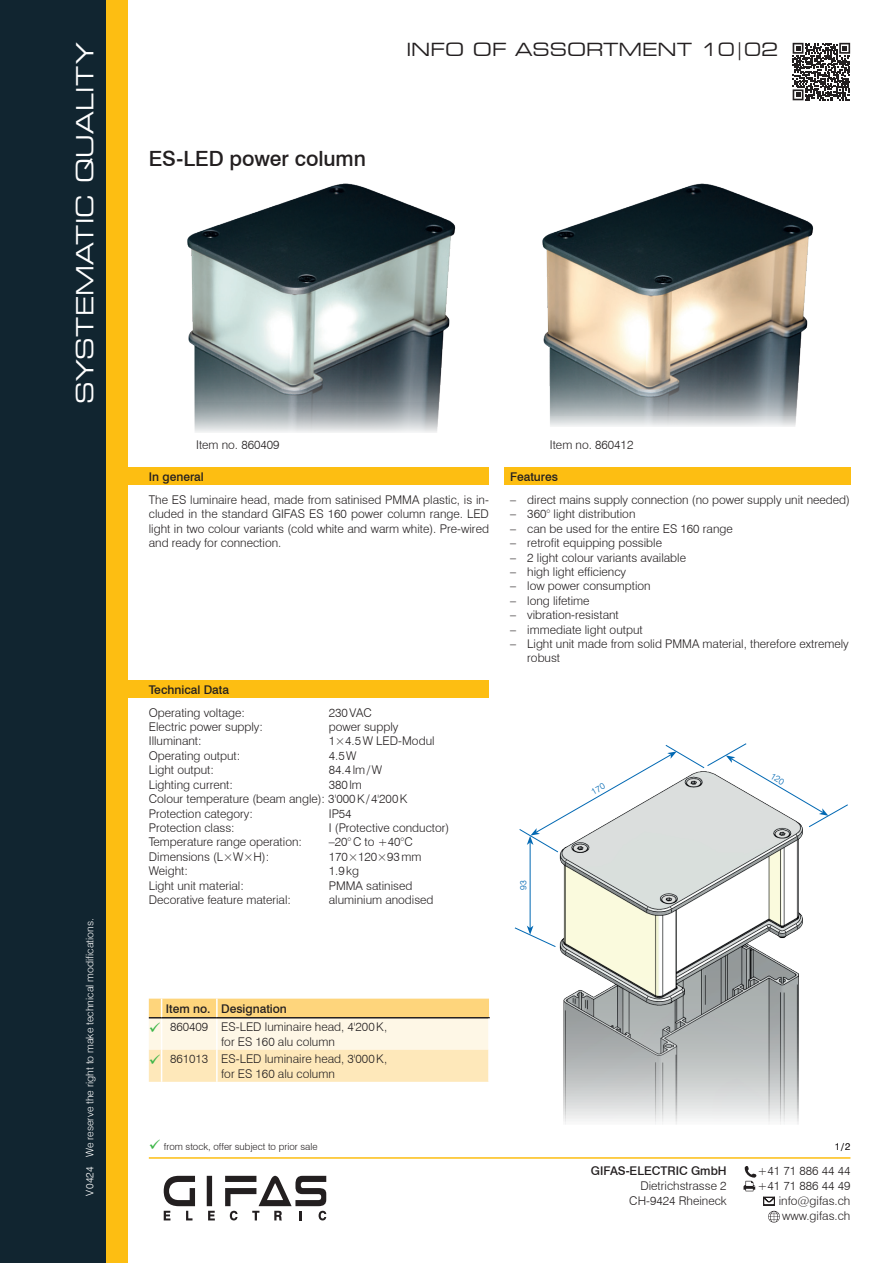
<style>
.page{position:relative;width:893px;height:1263px;background:#fff}
.page>*{position:absolute;margin:0;border:0;box-sizing:border-box;transform-origin:0 0}
.t1{font:expanded 23.55px "Square 721 BT";letter-spacing:.015em;color:#fff}
.t2{font:500 21px "Swiss 721 BT";letter-spacing:-.005em;color:#231f20}
.t3{font:expanded 18px "Square 721 BT";color:#231f20}
.t4{font:300 12px/14.4px "Swiss 721 BT";color:#231f20}
.t5{font:500 12px "Swiss 721 BT";color:#231f20}
.t6{font:300 10.5px "Swiss 721 BT";color:#fff}
.t7{font:300 9.75px "Swiss 721 BT";color:#231f20}
.t8{font:300 9px "Swiss 721 BT";color:#0168b3}
.s1{font-style:italic}
.s2{color:#3eb649}
</style>
<div class="page">
<div style="left:0;top:0;width:106px;height:1263px;background:#112530"></div>
<div style="left:106px;top:0;width:22px;height:1263px;background:#fdbe12"></div>
<div style="left:207px;top:1176px;width:5px;height:30px;background:#231f20"></div>
<svg style="left:164px;top:1176px;width:31px;height:44px"></svg>
<svg style="left:208px;top:1211px;width:7px;height:9px"></svg>
<svg style="left:225px;top:1176px;width:101px;height:44px"></svg>
<svg style="left:743px;top:1166px;width:13px;height:26px"></svg>
<svg style="left:763px;top:1196px;width:17px;height:26px"></svg>
<hr style="left:149px;top:1157px;width:701px;height:2px;background:#fdbe12">
<div style="left:504px;top:468px;width:346px;height:17px;background:#fdbe12"></div>
<div style="left:111px;top:680px;width:378px;height:17px;background:#fdbe12"></div>
<img style="left:542px;top:183px;width:272px;height:244px">
<img style="left:187px;top:183px;width:269px;height:249px">
<div style="left:117px;top:468px;width:372px;height:17px;background:#fdbe12"></div>
<img style="left:529px;top:852px;width:274px;height:272px">
<hr style="left:530px;top:842px;width:1px;height:86px;background:#0168b3">
<svg style="left:514px;top:926px;width:42px;height:21px"></svg>
<svg style="left:792px;top:42px;width:59px;height:59px"></svg>
<svg style="left:793px;top:43px;width:57px;height:57px"></svg>
<svg style="left:149px;top:999px;width:340px;height:83px;background:#fce8bc"></svg>
<hr style="left:162px;top:1017px;width:55px;height:1px;background:#231f20">
<hr style="left:217px;top:1017px;width:273px;height:1px;background:#231f20">
<hr style="left:488px;top:1018px;width:2px;height:32px;background:#fff">
<hr style="left:488px;top:1050px;width:2px;height:32px;background:#fff">
<svg style="left:519px;top:743px;width:329px;height:109px"></svg>
<h1 class="t1" style="left:71px;top:404px;width:363px;rotate:-90deg">SYSTEMATIC QUALITY</h1>
<p class="t6" style="left:83px;top:1157px;width:240px;rotate:-90deg">We reserve the right to make technical modifications.</p>
<p class="t6" style="left:83px;top:1196px;width:31px;rotate:-90deg">V0424</p>
<h2 class="t2" style="left:149px;top:146px;width:219px">ES-LED power column</h2>
<h3 class="t3" style="left:406px;top:39px;width:373px">INFO OF ASSORTMENT 10|02</h3>
<p class="t4" style="left:196px;top:437px;width:85px">Item no. 860409</p>
<p class="t4" style="left:550px;top:437px;width:85px">Item no. 860412</p>
<p class="t5" style="left:149px;top:470px;width:57px">In general</p>
<p class="t4" style="left:149px;top:492px;width:342px;text-align:justify">The ES luminaire head, made from satinised PMMA plastic, is in&shy;cluded in the standard GIFAS ES 160 power column range. LED light in two colour variants (cold white and warm white). Pre-wired and ready for connection.</p>
<p class="t5" style="left:149px;top:682px;width:82px">Technical Data</p>
<p class="t4" style="left:149px;top:705px;width:98px">Operating voltage:</p>
<p class="t4" style="left:329px;top:705px;width:45px">230VAC</p>
<p class="t4" style="left:149px;top:719px;width:116px">Electric power supply:</p>
<p class="t4" style="left:329px;top:719px;width:71px">power supply</p>
<p class="t4" style="left:149px;top:734px;width:54px">Illuminant:</p>
<p class="t4" style="left:329px;top:734px;width:107px">1×4.5W LED-Modul</p>
<p class="t4" style="left:149px;top:748px;width:93px">Operating output:</p>
<p class="t4" style="left:329px;top:748px;width:29px">4.5W</p>
<p class="t4" style="left:149px;top:763px;width:67px">Light output:</p>
<p class="t4" style="left:329px;top:763px;width:55px">84.4lm/W</p>
<p class="t4" style="left:149px;top:777px;width:86px">Lighting current:</p>
<p class="t4" style="left:149px;top:777px;width:260px;text-indent:180px">380lm<br>Colour temperature (beam angle): 3<span class="s1">'</span>000K/4<span class="s1">'</span>200K<br>Protection category:</p>
<p class="t4" style="left:329px;top:806px;width:24px">IP54</p>
<p class="t4" style="left:149px;top:820px;width:87px">Protection class:</p>
<p class="t4" style="left:329px;top:820px;width:122px">I (Protective conductor)</p>
<p class="t4" style="left:149px;top:835px;width:155px">Temperature range operation:</p>
<p class="t4" style="left:329px;top:835px;width:85px">–20°C to +40°C</p>
<p class="t4" style="left:149px;top:849px;width:122px">Dimensions (L×W×H):</p>
<p class="t4" style="left:329px;top:849px;width:94px">170×120×93mm</p>
<p class="t4" style="left:149px;top:863px;width:41px">Weight:</p>
<p class="t4" style="left:329px;top:863px;width:32px">1.9kg</p>
<p class="t4" style="left:149px;top:878px;width:97px">Light unit material:</p>
<p class="t4" style="left:329px;top:878px;width:85px">PMMA satinised</p>
<p class="t4" style="left:149px;top:892px;width:144px">Decorative feature material:</p>
<p class="t4" style="left:329px;top:892px;width:106px">aluminium anodised</p>
<p class="t5" style="left:510px;top:470px;width:49px">Features</p>
<p class="t4" style="left:510px;top:492px;width:341px">– direct mains supply connection (no power supply unit needed)</p>
<p class="t4" style="left:510px;top:507px;width:127px">– 360° light distribution</p>
<p class="t4" style="left:510px;top:521px;width:224px">– can be used for the entire ES 160 range</p>
<p class="t4" style="left:510px;top:536px;width:153px">– retrofit equipping possible</p>
<p class="t4" style="left:510px;top:550px;width:177px">– 2 light colour variants available</p>
<p class="t4" style="left:510px;top:564px;width:117px">– high light efficiency</p>
<p class="t4" style="left:510px;top:579px;width:142px">– low power consumption</p>
<p class="t4" style="left:510px;top:593px;width:81px">– long lifetime</p>
<p class="t4" style="left:510px;top:608px;width:110px">– vibration-resistant</p>
<p class="t4" style="left:510px;top:622px;width:134px">– immediate light output</p>
<p class="t4" style="left:527px;top:636px;width:323px;text-indent:-17px">– Light unit made from solid PMMA material, therefore extremely robust</p>
<p class="t8" style="left:518px;top:890px;width:11px;rotate:-90deg">93</p>
<p class="t5" style="left:166px;top:1001px;width:123px">Item no. Designation</p>
<p class="t4" style="left:221px;top:1019px;width:168px;text-indent:-72px"><span class="s2">✓</span> 860409 ES-LED luminaire head, 4'200K, for ES 160 alu column</p>
<p class="t4" style="left:221px;top:1051px;width:168px;text-indent:-72px"><span class="s2">✓</span> 861013 ES-LED luminaire head, 3'000K, for ES 160 alu column</p>
<p class="t7" style="left:149px;top:1140px;width:170px"><span class="s2">✓</span> from stock, offer subject to prior sale</p>
<p class="t5" style="left:591px;top:1164px;width:137px">GIFAS-ELECTRIC GmbH</p>
<p class="t4" style="left:629px;top:1178px;width:99px;line-height:15px;text-align:right">Dietrichstrasse 2<br>CH-9424 Rheineck</p>
<p class="t7" style="left:835px;top:1140px;width:17px">1/2</p>
<p class="t4" style="left:757px;top:1163px;width:95px;line-height:15px;text-align:right">+41 71 886 44 44 +41 71 886 44 49 info@gifas.ch www.gifas.ch</p>
</div>
